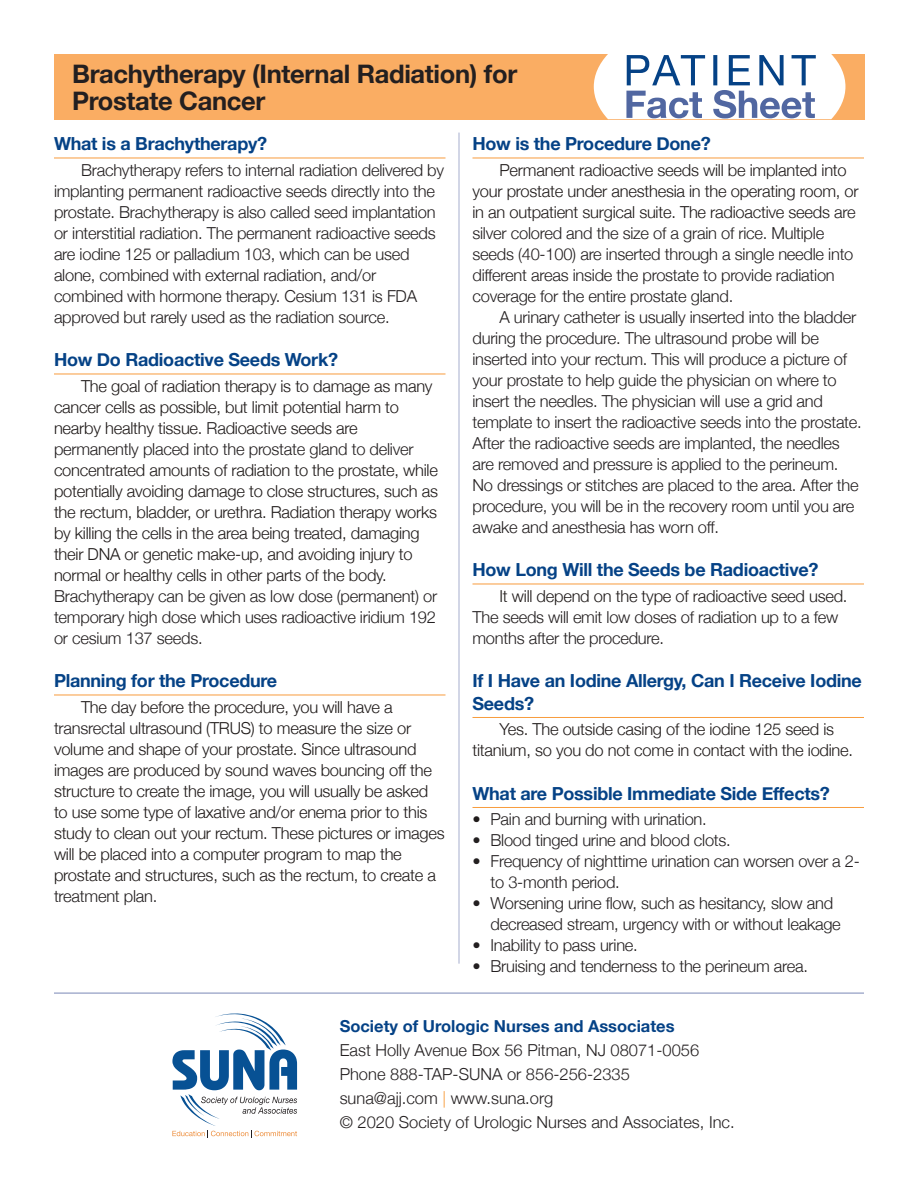
<style>
.page{position:relative;width:918px;height:1188px;background:#fff}
.page>*{position:absolute;margin:0;border:0;box-sizing:border-box;transform-origin:0 0}
.t1{font:700 25.5px/27px "Helvetica Neue";letter-spacing:-.01em;color:#231f20}
.t2{font:700 18px/22.5px "Helvetica Neue";letter-spacing:-.015em;color:#054286}
.t3{font:300 16.5px/21px "Helvetica Neue";letter-spacing:-.015em;color:#231f20}
.t4{font:300 16.5px/21px "Helvetica Neue";letter-spacing:-.015em;color:#1f1a19}
.t5{font:700 16.5px "Helvetica Neue";color:#054286}
.s1{color:#231f20}
.s2{color:#1f1a19}
.s3{color:#f89c3d}
</style>
<div class="page">
<div style="left:54px;top:54px;width:810px;height:65px;background:#faad63"></div>
<hr style="left:54px;top:158px;width:392px;height:1px;background:#f89c3d">
<hr style="left:54px;top:374px;width:392px;height:1px;background:#f89c3d">
<hr style="left:54px;top:695px;width:392px;height:1px;background:#f89c3d">
<hr style="left:472px;top:158px;width:392px;height:1px;background:#f89c3d">
<hr style="left:472px;top:584px;width:392px;height:1px;background:#f89c3d">
<hr style="left:472px;top:717px;width:392px;height:1px;background:#f89c3d">
<hr style="left:472px;top:807px;width:392px;height:1px;background:#f89c3d">
<svg style="left:594px;top:54px;width:251px;height:65px;background:#ccd3df"></svg>
<hr style="left:54px;top:993px;width:810px;height:1px;background:#7987b6">
<hr style="left:459px;top:133px;width:1px;height:831px;background:#a6aecf">
<svg style="left:173px;top:1014px;width:124px;height:124px"></svg>
<p class="t1" style="left:72px;top:60px;width:447px">Brachytherapy (Internal Radiation) for<br>Prostate Cancer</p>
<p class="t2" style="left:54px;top:132px;width:215px">What is a Brachytherapy?</p>
<p class="t3" style="left:54px;top:159px;width:392px;text-indent:27px">Brachytherapy refers to internal radiation delivered by implanting permanent radioactive seeds directly into the prostate. Brachytherapy is also called seed implantation or interstitial radiation. The permanent radioactive seeds are iodine 125 or palladium 103, which can be used alone, combined with external radiation, and/or combined with hormone therapy. Cesium 131 is FDA approved but rarely used as the radiation source.</p>
<p class="t2" style="left:54px;top:348px;width:286px">How Do Radioactive Seeds Work?</p>
<p class="t4" style="left:54px;top:375px;width:386px;text-indent:27px">The goal of radiation therapy is to damage as many cancer cells as possible, but limit potential harm to nearby healthy tissue. <span class="s1">Ra</span>dioactive seeds are <span class="s1">permanently placed into the prostate gland to deliver </span>concentrated amounts of radiation to the prostate, while potentially avoiding damage to close structures, such as the rectum, bladder, or urethra. Radiation therapy works by killing the cells in the area being treated, damaging their DNA or genetic make-up, and avoiding injury to normal or healthy cells in other parts of the body.<br><span class="s1">Brachytherapy can be given as low dose (permanent) or temporary high dose which uses radioactive iridium 192 or cesium 137 seeds.</span></p>
<p class="t2" style="left:54px;top:669px;width:225px">Planning for the Procedure</p>
<p class="t4" style="left:54px;top:696px;width:392px;text-indent:27px">The day before the procedure, you will have a <span class="s1">transrectal</span> ultrasound (TRUS) to measure the size or volume and shape of your prostate. Since ultrasound images are produced by sound waves bouncing off the structure to create the image, you will usually be asked to use some type of laxative and/or enema prior to this study to clean out your rectum. These pictures or images will be placed into a computer program to map the prostate and structures, such as the rectum, to create a <span class="s1">treatment plan.</span></p>
<p class="t2" style="left:472px;top:132px;width:240px">How is the Procedure Done?</p>
<p class="t3" style="left:472px;top:159px;width:388px;text-indent:27px"><span class="s2">Permanent radioactive seeds will be implanted into your prostate under anesthesia in the operating room, or in an outpatient surgical suite. The radioactive seeds</span> are silver colored and the size of a grain of rice. Multiple seeds (40-100) are inserted through a single needle into different areas inside the prostate to provide radiation coverage for the entire prostate gland.</p>
<p class="t3" style="left:472px;top:306px;width:391px;text-indent:27px">A urinary catheter is usually inserted into the bladder during the procedure. The ultrasound probe will be inserted into your rectum. This will produce a picture of your prostate to help guide the physician on where to insert the needles. The physician will use a grid and template to insert the radioactive seeds into the prostate.<br>After the radioactive seeds are implanted, the needles are removed and pressure is applied to the perineum.<br>No dressings or stitches are placed to the area. After the procedure, you will be in the recovery room until you are awake and anesthesia has worn off.</p>
<p class="t2" style="left:472px;top:558px;width:348px">How Long Will the Seeds be Radioactive?</p>
<p class="t3" style="left:472px;top:585px;width:377px;text-indent:27px"><span class="s2">It will depend on the type of radioactive seed used.<br></span>The seeds will emit low doses of radiation up to a few months after the procedure.</p>
<p class="t2" style="left:472px;top:669px;width:391px">If I Have an Iodine Allergy, Can I Receive Iodine<br>Seeds?</p>
<p class="t4" style="left:472px;top:718px;width:382px;text-align:center">Yes. The outside casing of the iodine 125 seed is titanium, so you do not come in contact with the iodine.</p>
<p class="t2" style="left:472px;top:782px;width:359px">What are Possible Immediate Side Effects?</p>
<p class="t3" style="left:472px;top:808px;width:236px"><span class="s2">•</span> Pain and burning with urination.</p>
<p class="t3" style="left:472px;top:829px;width:260px">• Blood tinged urine and blood clots.</p>
<p class="t3" style="left:490px;top:850px;width:371px;text-indent:-18px">• Frequency of nighttime urination can worsen over a 2- to 3-month period.</p>
<p class="t3" style="left:490px;top:892px;width:352px;text-indent:-18px">• Worsening urine flow, such as hesitancy, slow and decreased stream, urgency with or without leakage</p>
<p class="t3" style="left:472px;top:934px;width:167px">• Inability to pass urine.</p>
<p class="t3" style="left:472px;top:955px;width:337px">• Bruising and tenderness to the perineum area.</p>
<p class="t5" style="left:340px;top:1016px;width:336px">Society of Urologic Nurses and Associates</p>
<p class="t3" style="left:340px;top:1040px;width:361px">East Holly Avenue Box 56 Pitman, NJ 08071-0056</p>
<p class="t3" style="left:340px;top:1064px;width:292px">Phone 888-TAP-SUNA or 856-256-2335</p>
<p class="t3" style="left:340px;top:1088px;width:215px">suna@ajj.com <span class="s3">|</span> www.suna.org</p>
<p class="t3" style="left:340px;top:1112px;width:396px">© 2020 Society of Urologic Nurses and Associates, Inc.</p>
</div>
